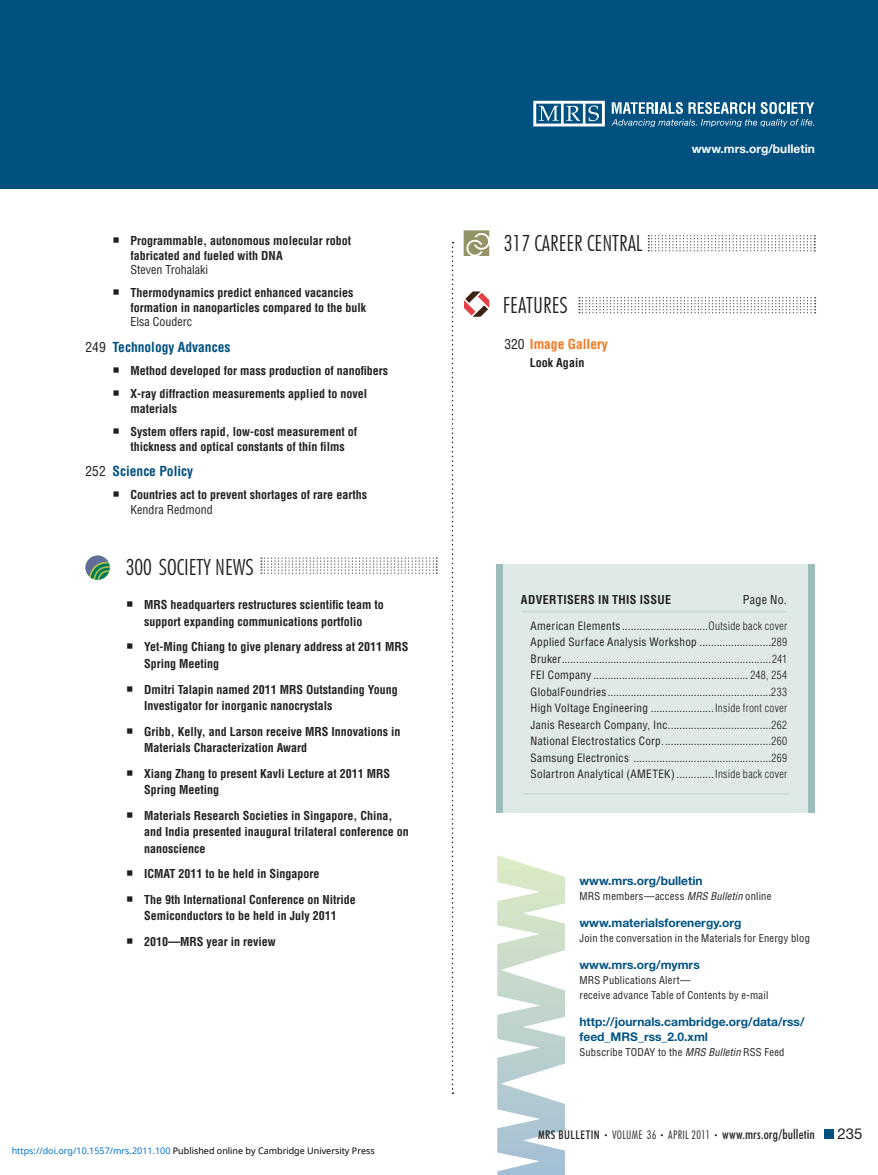
<style>
.page{position:relative;width:878px;height:1175px;background:#fff}
.page>*{position:absolute;margin:0;border:0;box-sizing:border-box;transform-origin:0 0}
.t1{font:300 condensed 22.5px "Futura BT";color:#231f20}
.t2{font:15px "Helvetica Neue LT Std";color:#231f20}
.t3{font:500 condensed 13.5px "Futura BT";letter-spacing:.01em;color:#231f20}
.t4{font:700 condensed 13.5px "Helvetica LT Std";color:#005080}
.t5{font:700 condensed 13.5px "Helvetica LT Std";color:#f47920}
.t6{font:700 condensed 12px/16.5px "Helvetica LT Std";color:#231f20}
.t7{font:700 12px/15px "Helvetica Neue LT Std";color:#005385}
.t8{font:700 condensed 12px "Helvetica LT Std";letter-spacing:.025em;color:#231f20}
.t9{font:700 12px "Helvetica Neue LT Std";color:#fff}
.t10{font:700 12px "Helvetica Neue LT Std";color:#005080}
.t11{font:condensed 12px "Helvetica LT Std";letter-spacing:.025em;color:#231f20}
.t12{font:condensed 11.25px/16.5px "Helvetica LT Std";letter-spacing:.03em;color:#231f20;text-align:justify}
.t13{font:condensed 10.5px/15px "Helvetica LT Std";letter-spacing:.025em;color:#231f20}
.t14{font:9px "Noto Sans";color:#000}
.s1{font-weight:400}
.s2{font-weight:400;color:#231f20}
.s3{color:#0172cf}
.s4{font-weight:300}
.s5{font-style:italic}
.s6{font-size:12px}
.s7{font-weight:300;font-size:7.5px}
.s8{font-weight:300;font-size:12px}
</style>
<div class="page">
<div style="left:824px;top:1130px;width:9px;height:8px;background:#005080"></div>
<div style="left:0;top:0;width:878px;height:189px;background:#005080"></div>
<svg style="left:533px;top:101px;width:71px;height:25px"></svg>
<svg style="left:611px;top:102px;width:203px;height:25px"></svg>
<svg style="left:452px;top:242px;width:1px;height:852px"></svg>
<svg style="left:497px;top:855px;width:68px;height:319px"></svg>
<svg style="left:648px;top:235px;width:167px;height:16px"></svg>
<svg style="left:463px;top:230px;width:26px;height:26px"></svg>
<svg style="left:579px;top:297px;width:236px;height:16px"></svg>
<svg style="left:464px;top:291px;width:25px;height:26px"></svg>
<svg style="left:261px;top:557px;width:176px;height:16px"></svg>
<svg style="left:86px;top:555px;width:24px;height:25px"></svg>
<div style="left:498px;top:564px;width:315px;height:248px;background:#dfeae8"></div>
<hr style="left:523px;top:793px;width:266px;height:1px;background:#c7dad7">
<hr style="left:520px;top:610px;width:266px;height:2px;background:#c7dad7">
<div style="left:496px;top:564px;width:7px;height:248px;background:#9dbdba"></div>
<div style="left:808px;top:564px;width:7px;height:248px;background:#9dbdba"></div>
<p class="t6" style="left:130px;top:235px;width:222px;line-height:14.4px">Programmable, autonomous molecular robot fabricated and fueled with DNA<br><span class="s1">Steven Trohalaki</span></p>
<p class="t6" style="left:130px;top:287px;width:237px;line-height:14.4px">Thermodynamics predict enhanced vacancies formation in nanoparticles compared to the bulk<br><span class="s1">Elsa Couderc</span></p>
<p class="t4" style="left:86px;top:342px;width:146px"><span class="s2">249</span> Technology Advances</p>
<p class="t6" style="left:130px;top:360px;width:259px;line-height:23.4px">Method developed for mass production of nanofibers<br>X-ray diffraction measurements applied to novel</p>
<p class="t6" style="left:130px;top:398px;width:228px;line-height:23.4px">materials<br>System offers rapid, low-cost measurement of</p>
<p class="t6" style="left:130px;top:439px;width:215px">thickness and optical constants of thin films</p>
<p class="t4" style="left:86px;top:466px;width:109px"><span class="s2">252</span> Science Policy</p>
<p class="t6" style="left:130px;top:489px;width:238px;line-height:14.4px">Countries act to prevent shortages of rare earths<br><span class="s1">Kendra Redmond</span></p>
<p class="t1" style="left:126px;top:559px;width:129px">300 SOCIETY NEWS</p>
<p class="t6" style="left:144px;top:598px;width:241px">MRS headquarters restructures scientific team to support expanding communications portfolio</p>
<p class="t6" style="left:144px;top:640px;width:266px">Yet-Ming Chiang to give plenary address at 2011 MRS<br>Spring Meeting</p>
<p class="t6" style="left:144px;top:682px;width:255px">Dmitri Talapin named 2011 MRS Outstanding Young<br>Investigator for inorganic nanocrystals</p>
<p class="t6" style="left:144px;top:724px;width:258px">Gribb, Kelly, and Larson receive MRS Innovations in<br>Materials Characterization Award</p>
<p class="t6" style="left:144px;top:766px;width:248px">Xiang Zhang to present Kavli Lecture at 2011 MRS<br>Spring Meeting</p>
<p class="t6" style="left:144px;top:808px;width:266px">Materials Research Societies in Singapore, China, and India presented inaugural trilateral conference on nanoscience</p>
<p class="t6" style="left:144px;top:862px;width:213px;line-height:25.5px">ICMAT 2011 to be held in Singapore<br>The 9th International Conference on Nitride</p>
<p class="t6" style="left:144px;top:904px;width:194px;line-height:25.5px">Semiconductors to be held in July 2011<br>2010—MRS year in review</p>
<p class="t14" style="left:12px;top:1143px;width:364px"><span class="s3">https://doi.org/10.1557/mrs.2011.100</span> Published online by Cambridge University Press</p>
<p class="t1" style="left:504px;top:235px;width:140px">317 CAREER CENTRAL</p>
<p class="t1" style="left:503px;top:297px;width:66px">FEATURES</p>
<p class="t5" style="left:504px;top:339px;width:105px"><span class="s2">320</span> Image Gallery</p>
<p class="t6" style="left:530px;top:356px;width:56px">Look Again</p>
<p class="t9" style="left:691px;top:144px;width:125px">www.mrs.org/bulletin</p>
<p class="t8" style="left:521px;top:595px;width:152px">ADVERTISERS IN THIS ISSUE</p>
<p class="t11" style="left:742px;top:595px;width:46px">Page No.</p>
<p class="t12" style="left:530px;top:619px;width:258px">American Elements ..............................<span class="s4">Outside back cover </span>Applied Surface Analysis Workshop .........................<span class="s4">289<br></span>Bruker .........................................................................<span class="s4">241<br></span>FEI Company ...................................................... <span class="s4">248, 254<br></span>GlobalFoundries .........................................................<span class="s4">233<br></span>High Voltage Engineering ......................<span class="s4">Inside front cover </span>Janis Research Company, Inc. ...................................<span class="s4">262<br></span>National Electrostatics Corp. .....................................<span class="s4">260<br></span>Samsung Electronics ................................................<span class="s4">269<br></span>Solartron Analytical (AMETEK) .............<span class="s4">Inside back cover</span></p>
<p class="t10" style="left:579px;top:876px;width:125px">www.mrs.org/bulletin</p>
<p class="t13" style="left:579px;top:889px;width:193px">MRS members—access <span class="s5">MRS Bulletin</span> online</p>
<p class="t7" style="left:579px;top:916px;width:163px">www.materialsforenergy.org</p>
<p class="t13" style="left:579px;top:931px;width:232px">Join the conversation in the Materials for Energy blog</p>
<p class="t7" style="left:579px;top:958px;width:122px">www.mrs.org/mymrs</p>
<p class="t13" style="left:579px;top:973px;width:190px">MRS Publications Alert—<br>receive advance Table of Contents by e-mail</p>
<p class="t7" style="left:579px;top:1015px;width:226px">http://journals.cambridge.org/data/rss/ feed_MRS_rss_2.0.xml</p>
<p class="t13" style="left:579px;top:1045px;width:206px">Subscribe TODAY to the <span class="s5">MRS Bulletin</span> RSS Feed</p>
<p class="t3" style="left:538px;top:1129px;width:278px"><span class="s6">MRS BULLETIN</span> <span class="s7">•</span> <span class="s8">VOLUME 36</span> <span class="s7">•</span> <span class="s8">APRIL 2011</span> <span class="s7">•</span> www.mrs.org/bulletin</p>
<p class="t2" style="left:837px;top:1128px;width:27px">235</p>
</div>
